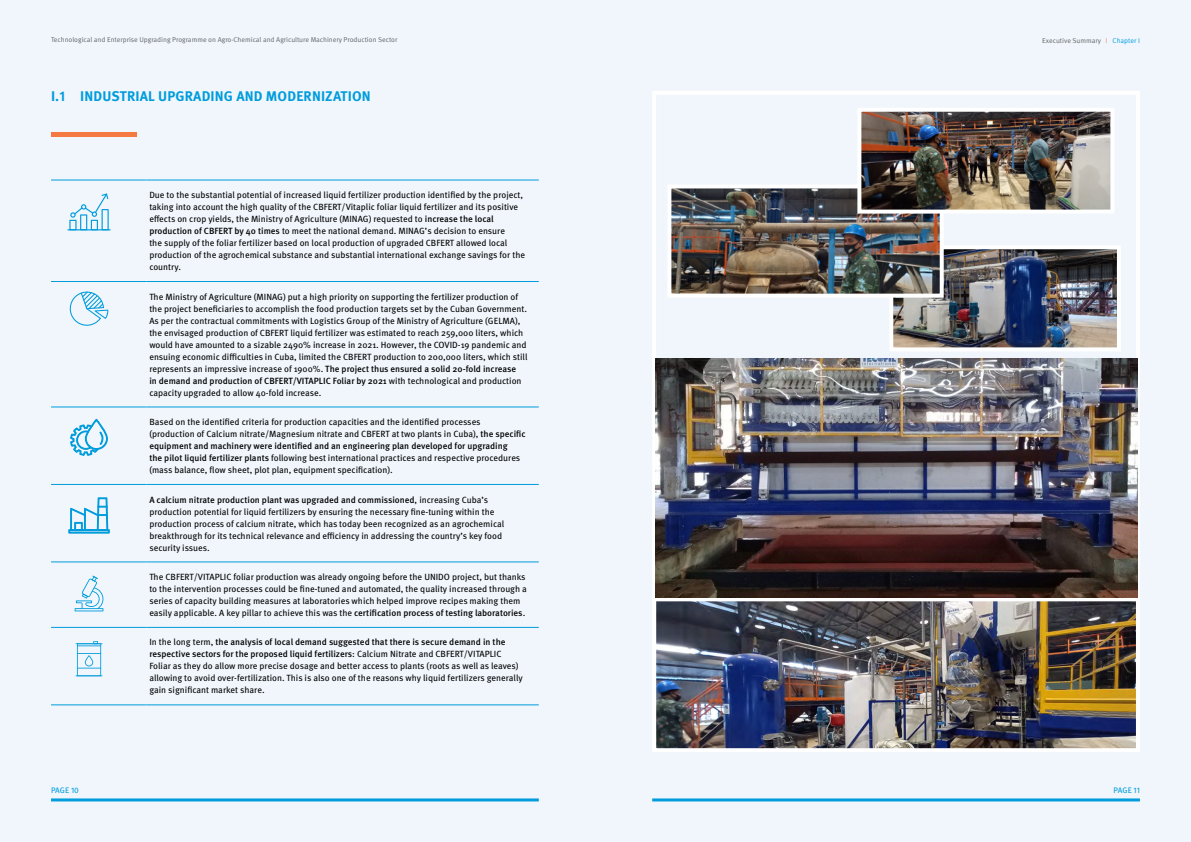
<style>
.page{position:relative;width:1191px;height:842px;background:#f0f6fc}
.page>*{position:absolute;margin:0;border:0;box-sizing:border-box;transform-origin:0 0}
.t1{font:700 14px "Meta Pro";letter-spacing:.01em;color:#009cdc}
.t2{font:9px/12px "Meta Pro";color:#000}
.t3{font:8px "Meta Pro";letter-spacing:.005em;color:#009cdc}
.t4{font:7px "Meta Pro";color:#636466}
.s1{font-weight:500}
.s2{font-family:"Proxima Nova";font-weight:500;color:#f47a42}
.s3{color:#009cdc}
</style>
<div class="page">
<div style="left:51px;top:132px;width:85px;height:5px;background:#f47a42"></div>
<svg style="left:51px;top:230px;width:488px;height:475px"></svg>
<hr style="left:51px;top:180px;width:95px;height:1px;background:#009cdc">
<hr style="left:146px;top:180px;width:393px;height:1px;background:#009cdc">
<hr style="left:51px;top:281px;width:95px;height:1px;background:#009cdc">
<hr style="left:146px;top:281px;width:393px;height:1px;background:#009cdc">
<hr style="left:51px;top:407px;width:95px;height:1px;background:#009cdc">
<hr style="left:146px;top:407px;width:393px;height:1px;background:#009cdc">
<hr style="left:51px;top:484px;width:95px;height:1px;background:#009cdc">
<hr style="left:146px;top:484px;width:393px;height:1px;background:#009cdc">
<hr style="left:51px;top:562px;width:95px;height:1px;background:#009cdc">
<hr style="left:146px;top:562px;width:393px;height:1px;background:#009cdc">
<hr style="left:51px;top:627px;width:95px;height:1px;background:#009cdc">
<hr style="left:146px;top:627px;width:393px;height:1px;background:#009cdc">
<hr style="left:51px;top:705px;width:95px;height:1px;background:#009cdc">
<hr style="left:146px;top:705px;width:393px;height:1px;background:#009cdc">
<hr style="left:652px;top:798px;width:488px;height:3px;background:#009cdc">
<hr style="left:51px;top:798px;width:488px;height:3px;background:#009cdc">
<svg style="left:69px;top:289px;width:39px;height:37px"></svg>
<svg style="left:69px;top:487px;width:40px;height:54px"></svg>
<svg style="left:70px;top:419px;width:38px;height:36px"></svg>
<svg style="left:76px;top:641px;width:26px;height:35px"></svg>
<svg style="left:75px;top:575px;width:28px;height:36px"></svg>
<hr style="left:67px;top:229px;width:44px;height:1px;background:#009cdc">
<svg style="left:69px;top:193px;width:40px;height:37px"></svg>
<img style="left:657px;top:601px;width:478px;height:146px">
<div style="left:652px;top:91px;width:488px;height:661px;border:4px solid #fff"></div>
<svg style="left:654px;top:597px;width:483px;height:4px;fill:#fff"></svg>
<img style="left:656px;top:359px;width:481px;height:238px">
<img style="left:894px;top:250px;width:222px;height:96px">
<div style="left:889px;top:245px;width:232px;height:106px;border:4px solid #fff"></div>
<img style="left:672px;top:189px;width:266px;height:104px">
<div style="left:667px;top:184px;width:276px;height:114px;border:4px solid #fff"></div>
<img style="left:862px;top:113px;width:247px;height:96px">
<div style="left:857px;top:108px;width:257px;height:106px;border:4px solid #fff"></div>
<p class="t4" style="left:51px;top:35px;width:348px">Technological and Enterprise Upgrading Programme on Agro-Chemical and Agriculture Machinery Production Sector</p>
<h1 class="t1" style="left:51px;top:88px;width:321px">I.1 INDUSTRIAL UPGRADING AND MODERNIZATION</h1>
<p class="t2" style="left:149px;top:189px;width:377px">Due to the substantial potential of increased liquid fertilizer production identified by the project, taking into account the high quality of the CBFERT/Vitaplic foliar liquid fertilizer and its positive effects on crop yields, the Ministry of Agriculture (MINAG) requested to <span class="s1">increase the local production of CBFERT by 40 times</span> to meet the national demand. MINAG’s decision to ensure<br>the supply of the foliar fertilizer based on local production of upgraded CBFERT allowed local production of the agrochemical substance and substantial international exchange savings for the country.</p>
<p class="t2" style="left:149px;top:291px;width:380px">The Ministry of Agriculture (MINAG) put a high priority on supporting the fertilizer production of the project beneficiaries to accomplish the food production targets set by the Cuban Government.<br>As per the contractual commitments with Logistics Group of the Ministry of Agriculture (GELMA), the envisaged production of CBFERT liquid fertilizer was estimated to reach 259,000 liters, which would have amounted to a sizable 2490% increase in 2021. However, the COVID-19 pandemic and ensuing economic difficulties in Cuba, limited the CBFERT production to 200,000 liters, which still represents an impressive increase of 1900%. <span class="s1">The project thus ensured a solid 20-fold increase<br>in demand and production of CBFERT/VITAPLIC Foliar by 2021</span> with technological and production capacity upgraded to allow 40-fold increase.</p>
<p class="t2" style="left:149px;top:416px;width:378px">Based on the identified criteria for production capacities and the identified processes (production of Calcium nitrate/Magnesium nitrate and CBFERT at two plants in Cuba), <span class="s1">the specific equipment and machinery were identified and an engineering plan developed for upgrading<br>the pilot liquid fertilizer plants</span> following best international practices and respective procedures (mass balance, flow sheet, plot plan, equipment specification).</p>
<p class="t2" style="left:149px;top:494px;width:356px"><span class="s1">A calcium nitrate production plant was upgraded and commissioned</span>, increasing Cuba’s production potential for liquid fertilizers by ensuring the necessary fine-tuning within the production process of calcium nitrate, which has today been recognized as an agrochemical breakthrough for its technical relevance and efficiency in addressing the country’s key food security issues.</p>
<p class="t2" style="left:149px;top:571px;width:379px">The CBFERT/VITAPLIC foliar production was already ongoing before the UNIDO project, but thanks to the intervention processes could be fine-tuned and automated, the quality increased through a series of capacity building measures at laboratories which helped improve recipes making them easily applicable. A key pillar to achieve this was the <span class="s1">certification process of testing laboratories</span>.</p>
<p class="t2" style="left:149px;top:637px;width:375px">In the long term, <span class="s1">the analysis of local demand suggested that there is secure demand in the respective sectors for the proposed liquid fertilizers</span>: Calcium Nitrate and CBFERT/VITAPLIC Foliar as they do allow more precise dosage and better access to plants (roots as well as leaves) allowing to avoid over-fertilization. This is also one of the reasons why liquid fertilizers generally gain significant market share.</p>
<p class="t4" style="left:1042px;top:36px;width:99px">Executive Summary <span class="s2">|</span> <span class="s3">Chapter I</span></p>
<p class="t3" style="left:51px;top:785px;width:29px">PAGE 10</p>
<p class="t3" style="left:1113px;top:785px;width:28px">PAGE 11</p>
</div>
